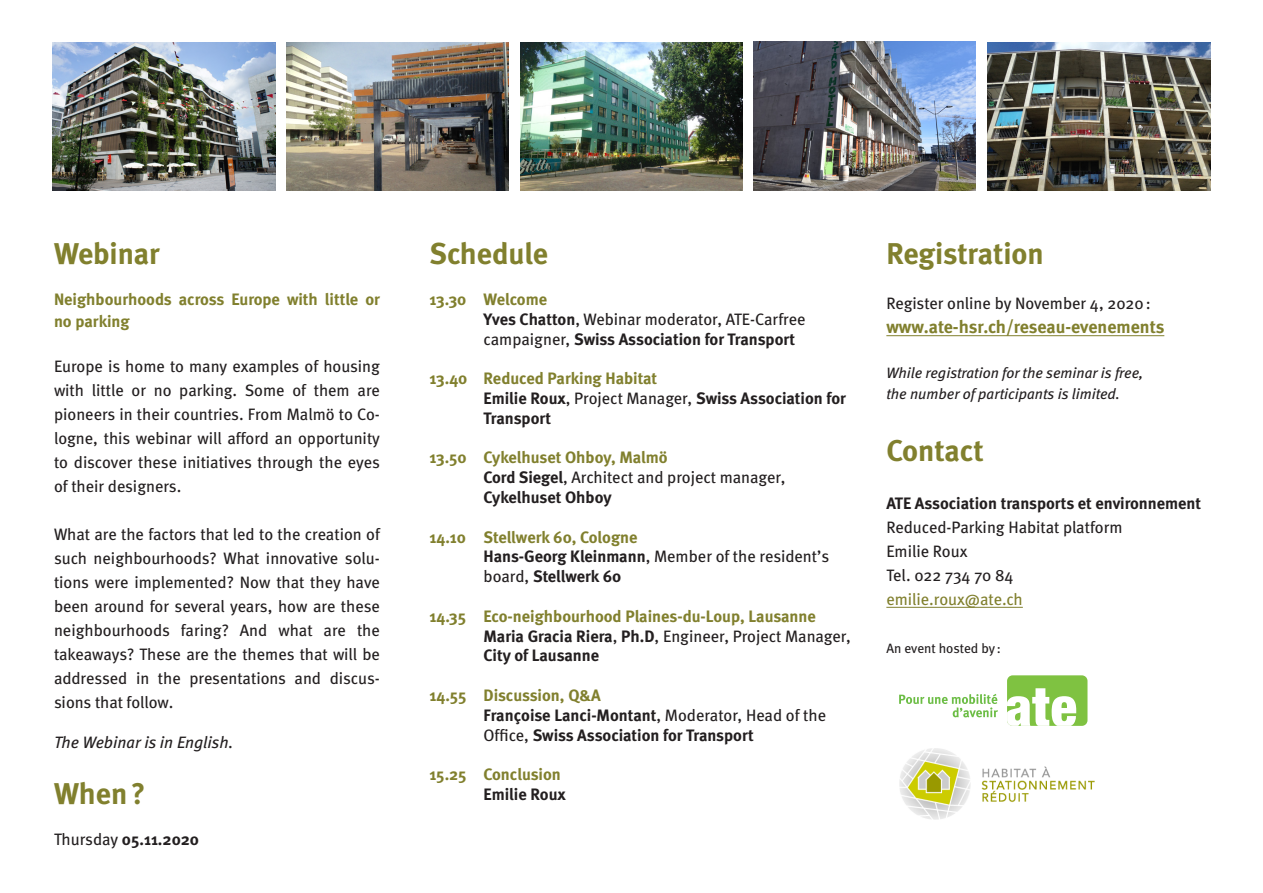
<style>
.page{position:relative;width:1263px;height:893px;background:#fff}
.page>*{position:absolute;margin:0;border:0;box-sizing:border-box;transform-origin:0 0}
.t1{font:700 30px "Meta";color:#81802e}
.t2{font:700 18px "Meta";color:#81802e}
.t3{font:16.5px/24px "Meta";color:#231f20;text-align:justify}
.t4{font:700 16.5px/19.8px "Meta";color:#231f20}
.t5{font:700 16.5px/21.6px "Meta";color:#81802e}
.t6{font:italic 16.5px "Meta";color:#231f20}
.t7{font:16.5px "Meta";color:#81802e}
.t8{font:italic 15px "Meta";color:#231f20}
.t9{font:13.5px "Meta";color:#231f20}
.s1{font-weight:400}
.s2{font-weight:700}
</style>
<div class="page">
<img style="left:53px;top:43px;width:222px;height:148px">
<img style="left:287px;top:43px;width:222px;height:148px">
<img style="left:520px;top:43px;width:223px;height:148px">
<img style="left:753px;top:41px;width:222px;height:150px">
<img style="left:988px;top:43px;width:222px;height:148px">
<img style="left:899px;top:748px;width:195px;height:72px">
<div style="left:1007px;top:675px;width:80px;height:51px;background:#7fc241;border-radius:6px"></div>
<svg style="left:1007px;top:688px;width:69px;height:38px"></svg>
<svg style="left:899px;top:694px;width:99px;height:23px"></svg>
<hr style="left:886px;top:335px;width:278px;height:1px;background:#81802e">
<hr style="left:886px;top:607px;width:137px;height:1px;background:#81802e">
<p class="t1" style="left:54px;top:235px;width:107px">Webinar</p>
<p class="t5" style="left:54px;top:288px;width:327px">Neighbourhoods across Europe with little or no parking</p>
<p class="t3" style="left:54px;top:354px;width:328px">Europe is home to many examples of housing with little or no parking. Some of them are pioneers in their countries. From Malmö to Co&shy;logne, this webinar will afford an opportunity to discover these initiatives through the eyes of their designers.</p>
<p class="t3" style="left:54px;top:522px;width:328px">What are the factors that led to the creation of such neighbourhoods? What innovative solu&shy;tions were implemented? Now that they have been around for several years, how are these neighbourhoods faring? And what are the takeaways? These are the themes that will be addressed in the presentations and discus&shy;sions that follow.</p>
<p class="t6" style="left:54px;top:732px;width:181px">The Webinar is in English.</p>
<p class="t1" style="left:54px;top:775px;width:93px">When?</p>
<p class="t4" style="left:54px;top:829px;width:147px"><span class="s1">Thursday</span> 05.11.2020</p>
<p class="t1" style="left:429px;top:235px;width:120px">Schedule</p>
<p class="t5" style="left:429px;top:288px;width:119px">13.30 Welcome</p>
<p class="t3" style="left:483px;top:307px;width:324px"><span class="s2">Yves Chatton</span>, Webinar moderator, ATE-Carfree</p>
<p class="t4" style="left:483px;top:329px;width:313px"><span class="s1">campaigner,</span> Swiss Association for Transport</p>
<p class="t5" style="left:429px;top:367px;width:229px">13.40 Reduced Parking Habitat</p>
<p class="t4" style="left:483px;top:388px;width:364px">Emilie Roux<span class="s1">, Project Manager,</span> Swiss Association for<br>Transport</p>
<p class="t5" style="left:429px;top:447px;width:240px">13.50 Cykelhuset Ohboy, Malmö</p>
<p class="t3" style="left:483px;top:465px;width:303px"><span class="s2">Cord Siegel</span>, Architect and project manager,</p>
<p class="t4" style="left:483px;top:487px;width:130px">Cykelhuset Ohboy</p>
<p class="t5" style="left:429px;top:526px;width:209px">14.10 Stellwerk 60, Cologne</p>
<p class="t3" style="left:483px;top:544px;width:347px"><span class="s2">Hans-Georg Kleinmann</span>, Member of the resident’s</p>
<p class="t4" style="left:483px;top:566px;width:139px"><span class="s1">board,</span> Stellwerk 60</p>
<p class="t5" style="left:429px;top:605px;width:388px">14.35 Eco-neighbourhood Plaines-du-Loup, Lausanne</p>
<p class="t3" style="left:483px;top:624px;width:369px"><span class="s2">Maria Gracia Riera</span>, <span class="s2">Ph.D</span>, Engineer, Project Manager,</p>
<p class="t4" style="left:483px;top:645px;width:117px">City of Lausanne</p>
<p class="t5" style="left:429px;top:684px;width:173px">14.55 Discussion, Q&amp;A</p>
<p class="t4" style="left:483px;top:705px;width:344px">Françoise Lanci-Montant<span class="s1">, Moderator, Head of the</span></p>
<p class="t4" style="left:483px;top:725px;width:272px"><span class="s1">Office,</span> Swiss Association for Transport</p>
<p class="t5" style="left:429px;top:763px;width:133px">15.25 Conclusion</p>
<p class="t4" style="left:483px;top:784px;width:84px">Emilie Roux</p>
<p class="t1" style="left:886px;top:235px;width:159px">Registration</p>
<p class="t3" style="left:886px;top:291px;width:266px">Register online by November 4, 2020:</p>
<p class="t2" style="left:886px;top:316px;width:279px">www.ate-hsr.ch/reseau-evenements</p>
<p class="t8" style="left:886px;top:364px;width:259px">While registration for the seminar is free,</p>
<p class="t8" style="left:886px;top:385px;width:235px">the number of participants is limited.</p>
<p class="t1" style="left:886px;top:433px;width:99px">Contact</p>
<p class="t4" style="left:886px;top:493px;width:316px">ATE Association transports et environnement</p>
<p class="t3" style="left:886px;top:515px;width:238px">Reduced-Parking Habitat platform</p>
<p class="t3" style="left:886px;top:539px;width:83px">Emilie Roux</p>
<p class="t3" style="left:886px;top:563px;width:129px">Tel. 022 734 70 84</p>
<p class="t7" style="left:886px;top:590px;width:138px">emilie.roux@ate.ch</p>
<p class="t9" style="left:886px;top:640px;width:116px">An event hosted by:</p>
</div>
